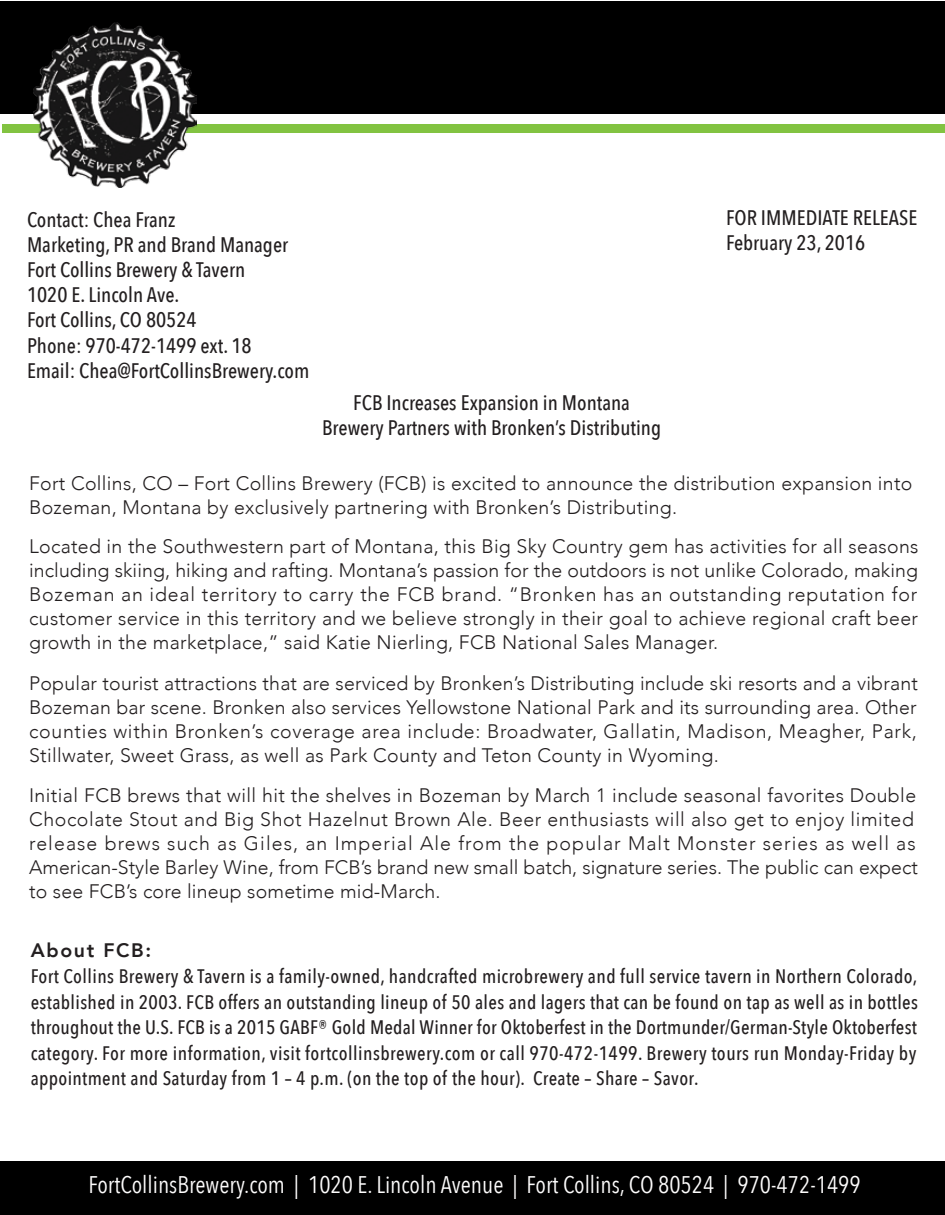
<style>
.page{position:relative;width:945px;height:1215px;background:#fff}
.page>*{position:absolute;margin:0;border:0;box-sizing:border-box;transform-origin:0 0}
.t1{font:24px "Avenir Next Condensed";color:#fdfcfc}
.t2{font:500 21px/25.2px "Avenir Next Condensed";color:#231f20}
.t3{font:300 19.5px/24px "Avenir";letter-spacing:.015em;color:#231f20}
.t4{font:500 19.5px/25.5px "Avenir Next Condensed";letter-spacing:.02em;color:#231f20;text-align:justify}
.t5{font:800 19.5px "Avenir";letter-spacing:.085em;color:#231f20}
</style>
<div class="page">
<div style="left:0;top:1px;width:945px;height:112px;background:#000"></div>
<div style="left:2px;top:124px;width:943px;height:9px;background:#82c341"></div>
<img style="left:33px;top:22px;width:164px;height:166px">
<div style="left:0;top:1161px;width:945px;height:54px;background:#000"></div>
<p class="t2" style="left:27px;top:207px;width:284px">Contact: Chea Franz<br>Marketing, PR and Brand Manager<br>Fort Collins Brewery &amp; Tavern<br>1020 E. Lincoln Ave.<br>Fort Collins, CO 80524<br>Phone: 970-472-1499 ext. 18<br>Email: Chea@FortCollinsBrewery.com</p>
<p class="t2" style="left:726px;top:205px;width:193px">FOR IMMEDIATE RELEASE<br>February 23, 2016</p>
<p class="t2" style="left:322px;top:390px;width:341px;text-align:center">FCB Increases Expansion in Montana<br>Brewery Partners with Bronken’s Distributing</p>
<p class="t3" style="left:29px;top:472px;width:885px">Fort Collins, CO – Fort Collins Brewery (FCB) is excited to announce the distribution expansion into<br>Bozeman, Montana by exclusively partnering with Bronken’s Distributing.</p>
<p class="t3" style="left:29px;top:534px;width:891px;text-align:justify">Located in the Southwestern part of Montana, this Big Sky Country gem has activities for all seasons including skiing, hiking and rafting. Montana’s passion for the outdoors is not unlike Colorado, making Bozeman an ideal territory to carry the FCB brand. “Bronken has an outstanding reputation for customer service in this territory and we believe strongly in their goal to achieve regional craft beer growth in the marketplace,” said Katie Nierling, FCB National Sales Manager.</p>
<p class="t3" style="left:29px;top:671px;width:890px;text-align:justify">Popular tourist attractions that are serviced by Bronken’s Distributing include ski resorts and a vibrant Bozeman bar scene. Bronken also services Yellowstone National Park and its surrounding area. Other counties within Bronken’s coverage area include: Broadwater, Gallatin, Madison, Meagher, Park, Stillwater, Sweet Grass, as well as Park County and Teton County in Wyoming.</p>
<p class="t3" style="left:29px;top:783px;width:890px">Initial FCB brews that will hit the shelves in Bozeman by March 1 include seasonal favorites Double Chocolate Stout and Big Shot Hazelnut Brown Ale. Beer enthusiasts will also get to enjoy limited release brews such as Giles, an Imperial Ale from the popular Malt Monster series as well as American-Style Barley Wine, from FCB’s brand new small batch, signature series. The public can expect to see FCB’s core lineup sometime mid-March.</p>
<p class="t5" style="left:31px;top:936px;width:122px">About FCB:</p>
<p class="t4" style="left:31px;top:963px;width:889px">Fort Collins Brewery &amp; Tavern is a family-owned, handcrafted microbrewery and full service tavern in Northern Colorado, established in 2003. FCB offers an outstanding lineup of 50 ales and lagers that can be found on tap as well as in bottles throughout the U.S. FCB is a 2015 GABF® Gold Medal Winner for Oktoberfest in the Dortmunder/German-Style Oktoberfest category. For more information, visit fortcollinsbrewery.com or call 970-472-1499. Brewery tours run Monday-Friday by appointment and Saturday from 1 – 4 p.m. (on the top of the hour). Create – Share – Savor.</p>
<p class="t1" style="left:89px;top:1165px;width:774px">FortCollinsBrewery.com | 1020 E. Lincoln Avenue | Fort Collins, CO 80524 | 970-472-1499</p>
</div>
